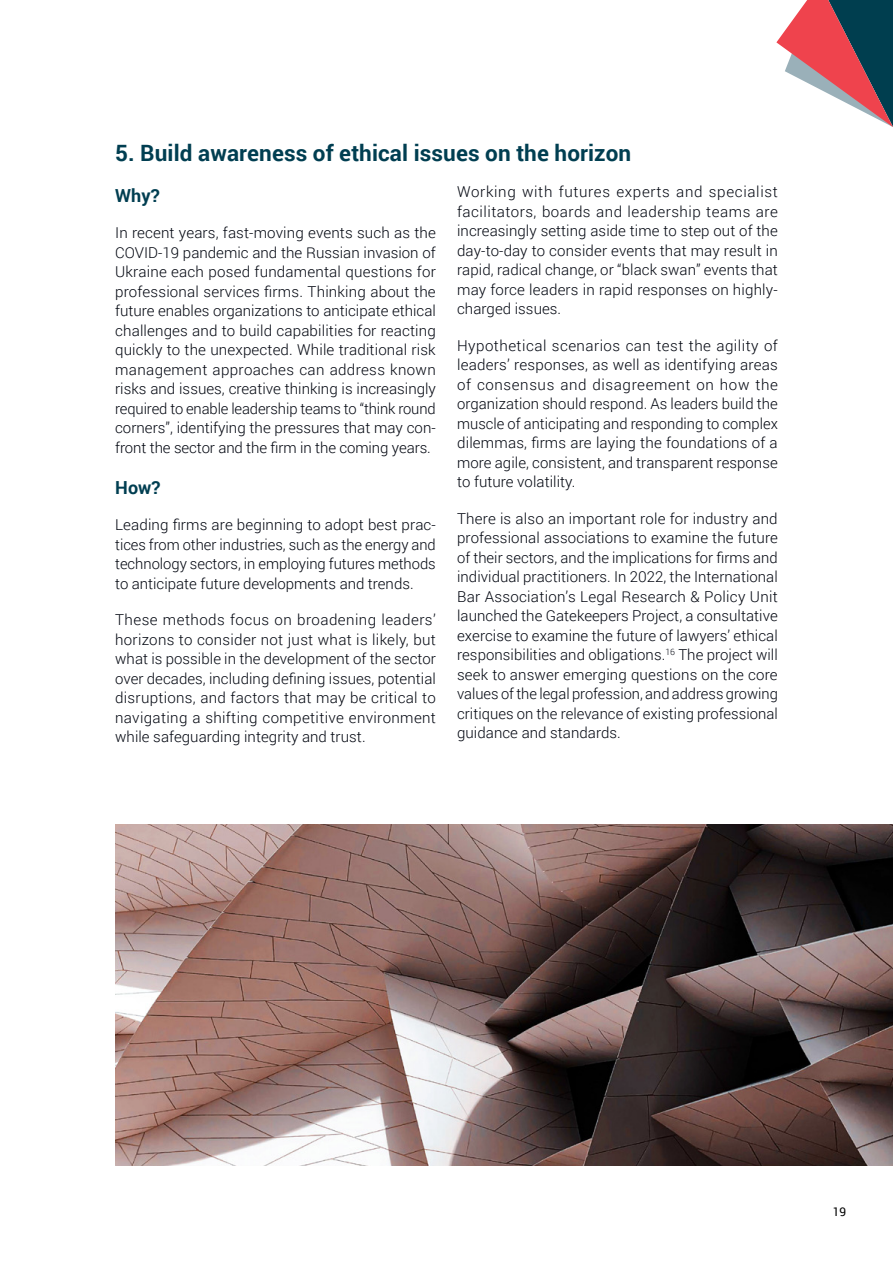
<style>
.page{position:relative;width:893px;height:1263px;background:#fff}
.page>*{position:absolute;margin:0;border:0;box-sizing:border-box;transform-origin:0 0}
.t1{font:700 22.5px "Roboto";letter-spacing:.005em;color:#003e51}
.t2{font:700 18px "Roboto";letter-spacing:.005em;color:#003e51}
.t3{font:300 15px/19.5px "Roboto";letter-spacing:.005em;color:#00050f;text-align:justify}
.t4{font:12px "Roboto";color:#000}
</style>
<div class="page">
<svg style="left:776px;top:0;width:117px;height:127px"></svg>
<img style="left:116px;top:825px;width:777px;height:340px">
<h1 class="t1" style="left:115px;top:137px;width:517px">5. Build awareness of ethical issues on the horizon</h1>
<p class="t2" style="left:115px;top:182px;width:46px">Why?</p>
<p class="t3" style="left:115px;top:223px;width:322px">In recent years, fast-moving events such as the COVID-19 pandemic and the Russian invasion of Ukraine each posed fundamental questions for professional services firms. Thinking about the future enables organizations to anticipate ethical challenges and to build capabilities for reacting quickly to the unexpected. While traditional risk management approaches can address known risks and issues, creative thinking is increasingly required to enable leadership teams to “think round corners”, identifying the pressures that may con&shy;front the sector and the firm in the coming years.</p>
<p class="t2" style="left:115px;top:474px;width:47px">How?</p>
<p class="t3" style="left:115px;top:515px;width:322px">Leading firms are beginning to adopt best prac&shy;tices from other industries, such as the energy and technology sectors, in employing futures methods to anticipate future developments and trends.</p>
<p class="t3" style="left:115px;top:610px;width:322px">These methods focus on broadening leaders’ horizons to consider not just what is likely, but what is possible in the development of the sector over decades, including defining issues, potential disruptions, and factors that may be critical to navigating a shifting competitive environment while safeguarding integrity and trust.</p>
<p class="t3" style="left:457px;top:181px;width:322px">Working with futures experts and specialist facilitators, boards and leadership teams are increasingly setting aside time to step out of the day-to-day to consider events that may result in rapid, radical change, or “black swan” events that may force leaders in rapid responses on highly&shy;charged issues.</p>
<p class="t3" style="left:457px;top:335px;width:322px">Hypothetical scenarios can test the agility of leaders’ responses, as well as identifying areas of consensus and disagreement on how the organization should respond. As leaders build the muscle of anticipating and responding to complex dilemmas, firms are laying the foundations of a more agile, consistent, and transparent response to future volatility.</p>
<p class="t3" style="left:457px;top:508px;width:322px">There is also an important role for industry and professional associations to examine the future of their sectors, and the implications for firms and individual practitioners. In 2022, the International Bar Association’s Legal Research &amp; Policy Unit launched the Gatekeepers Project, a consultative exercise to examine the future of lawyers’ ethical responsibilities and obligations.<sup>16</sup> The project will seek to answer emerging questions on the core values of the legal profession, and address growing critiques on the relevance of existing professional guidance and standards.</p>
<p class="t4" style="left:833px;top:1203px;width:15px">19</p>
</div>
